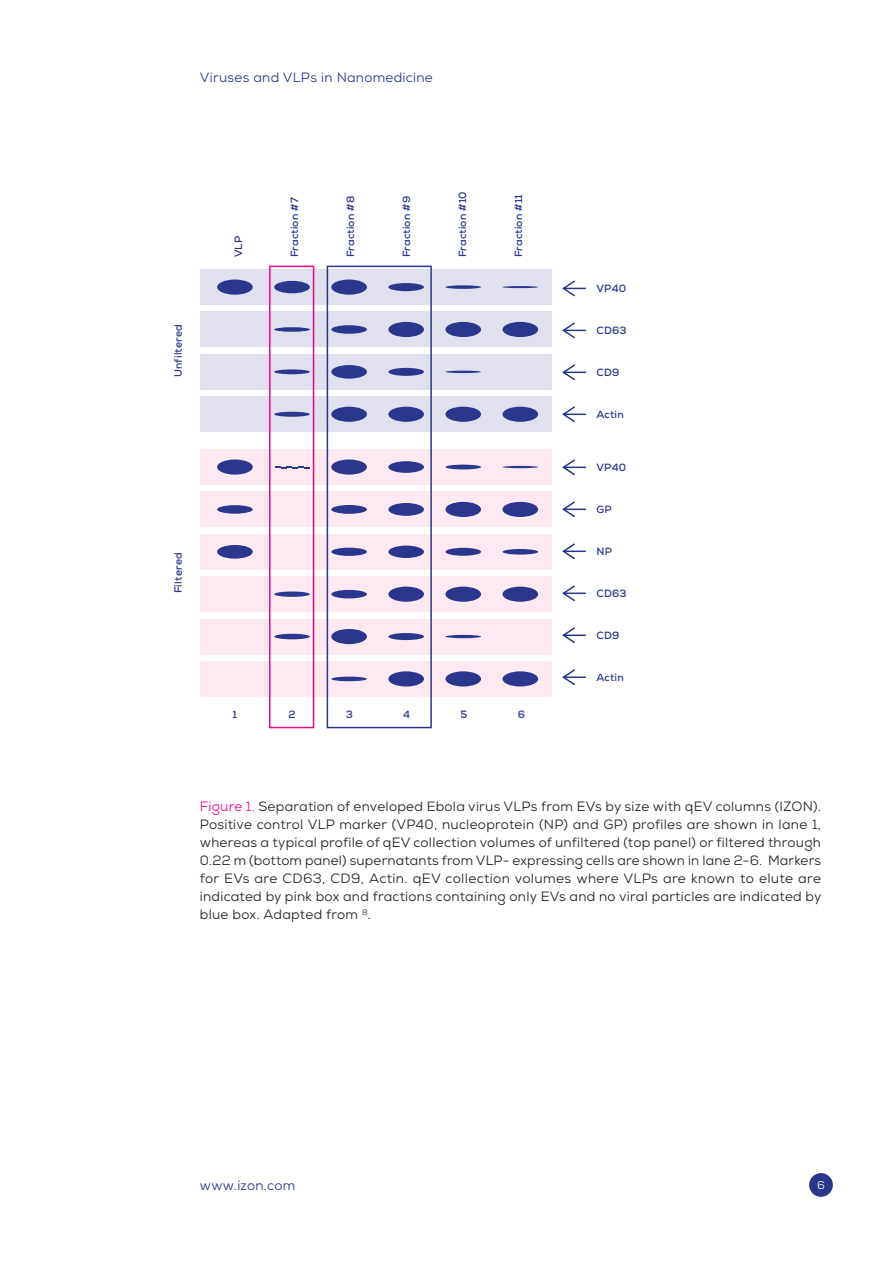
<style>
.page{position:relative;width:893px;height:1263px;background:#fff}
.page>*{position:absolute;margin:0;border:0;box-sizing:border-box;transform-origin:0 0}
.body{font:13.5px/18px "Nexa";letter-spacing:.02em;color:#231f20;text-align:justify}
.t1{font:13.5px "Nexa";letter-spacing:.02em;color:#2a378d}
.t2{font:11.25px "Nexa";color:#fff}
.Diagram{font:700 10.5px "Nexa";letter-spacing:.02em;color:#2a378d}
.s1{color:#ed088d}
</style>
<div class="page">
<div style="left:809px;top:1173px;width:24px;height:24px;background:#2a378d;border-radius:50%"></div>
<div style="left:200px;top:269px;width:352px;height:36px;background:#e0e0ee"></div>
<div style="left:200px;top:312px;width:352px;height:35px;background:#e0e0ee"></div>
<div style="left:200px;top:354px;width:352px;height:35px;background:#e0e0ee"></div>
<div style="left:200px;top:397px;width:352px;height:35px;background:#e0e0ee"></div>
<div style="left:217px;top:279px;width:36px;height:16px;background:#2a378d;border-radius:50%"></div>
<div style="left:274px;top:281px;width:36px;height:12px;background:#2a378d;border-radius:50%"></div>
<div style="left:331px;top:279px;width:36px;height:16px;background:#2a378d;border-radius:50%"></div>
<div style="left:388px;top:283px;width:36px;height:8px;background:#2a378d;border-radius:50%"></div>
<svg style="left:445px;top:285px;width:36px;height:4px"></svg>
<hr style="left:502px;top:286px;width:36px;height:2px;background:#2a378d;border-radius:50%">
<div style="left:274px;top:327px;width:36px;height:5px;background:#2a378d;border-radius:50%"></div>
<div style="left:331px;top:325px;width:36px;height:9px;background:#2a378d;border-radius:50%"></div>
<div style="left:388px;top:322px;width:36px;height:15px;background:#2a378d;border-radius:50%"></div>
<div style="left:445px;top:322px;width:36px;height:15px;background:#2a378d;border-radius:50%"></div>
<div style="left:502px;top:322px;width:36px;height:15px;background:#2a378d;border-radius:50%"></div>
<div style="left:274px;top:412px;width:36px;height:5px;background:#2a378d;border-radius:50%"></div>
<div style="left:331px;top:407px;width:36px;height:15px;background:#2a378d;border-radius:50%"></div>
<div style="left:388px;top:407px;width:36px;height:15px;background:#2a378d;border-radius:50%"></div>
<div style="left:445px;top:407px;width:36px;height:15px;background:#2a378d;border-radius:50%"></div>
<div style="left:502px;top:407px;width:36px;height:15px;background:#2a378d;border-radius:50%"></div>
<div style="left:274px;top:369px;width:36px;height:5px;background:#2a378d;border-radius:50%"></div>
<div style="left:331px;top:365px;width:36px;height:14px;background:#2a378d;border-radius:50%"></div>
<div style="left:388px;top:368px;width:36px;height:8px;background:#2a378d;border-radius:50%"></div>
<hr style="left:445px;top:371px;width:36px;height:2px;background:#2a378d;border-radius:50%">
<div style="left:200px;top:449px;width:352px;height:36px;background:#fce9f1"></div>
<div style="left:200px;top:492px;width:352px;height:35px;background:#fce9f1"></div>
<div style="left:200px;top:534px;width:352px;height:35px;background:#fce9f1"></div>
<div style="left:200px;top:577px;width:352px;height:35px;background:#fce9f1"></div>
<div style="left:200px;top:619px;width:352px;height:35px;background:#fce9f1"></div>
<div style="left:200px;top:661px;width:352px;height:35px;background:#fce9f1"></div>
<div style="left:217px;top:505px;width:36px;height:9px;background:#2a378d;border-radius:50%"></div>
<div style="left:331px;top:505px;width:36px;height:9px;background:#2a378d;border-radius:50%"></div>
<div style="left:388px;top:503px;width:36px;height:13px;background:#2a378d;border-radius:50%"></div>
<div style="left:445px;top:502px;width:36px;height:15px;background:#2a378d;border-radius:50%"></div>
<div style="left:502px;top:502px;width:36px;height:15px;background:#2a378d;border-radius:50%"></div>
<div style="left:274px;top:591px;width:36px;height:6px;background:#2a378d;border-radius:50%"></div>
<div style="left:331px;top:590px;width:36px;height:8px;background:#2a378d;border-radius:50%"></div>
<div style="left:388px;top:587px;width:36px;height:15px;background:#2a378d;border-radius:50%"></div>
<div style="left:445px;top:587px;width:36px;height:15px;background:#2a378d;border-radius:50%"></div>
<div style="left:502px;top:587px;width:36px;height:15px;background:#2a378d;border-radius:50%"></div>
<div style="left:217px;top:545px;width:36px;height:14px;background:#2a378d;border-radius:50%"></div>
<div style="left:331px;top:548px;width:36px;height:8px;background:#2a378d;border-radius:50%"></div>
<div style="left:388px;top:546px;width:36px;height:12px;background:#2a378d;border-radius:50%"></div>
<div style="left:445px;top:548px;width:36px;height:8px;background:#2a378d;border-radius:50%"></div>
<div style="left:502px;top:549px;width:36px;height:6px;background:#2a378d;border-radius:50%"></div>
<hr style="left:331px;top:677px;width:36px;height:4px;background:#2a378d;border-radius:50%">
<div style="left:388px;top:671px;width:36px;height:15px;background:#2a378d;border-radius:50%"></div>
<div style="left:445px;top:671px;width:36px;height:15px;background:#2a378d;border-radius:50%"></div>
<div style="left:502px;top:671px;width:36px;height:15px;background:#2a378d;border-radius:50%"></div>
<div style="left:274px;top:634px;width:36px;height:5px;background:#2a378d;border-radius:50%"></div>
<div style="left:331px;top:629px;width:36px;height:15px;background:#2a378d;border-radius:50%"></div>
<div style="left:388px;top:633px;width:36px;height:7px;background:#2a378d;border-radius:50%"></div>
<hr style="left:445px;top:635px;width:36px;height:3px;background:#2a378d;border-radius:50%">
<div style="left:217px;top:459px;width:36px;height:16px;background:#2a378d;border-radius:50%"></div>
<div style="left:331px;top:459px;width:36px;height:16px;background:#2a378d;border-radius:50%"></div>
<div style="left:388px;top:461px;width:36px;height:12px;background:#2a378d;border-radius:50%"></div>
<hr style="left:445px;top:465px;width:36px;height:4px;background:#2a378d;border-radius:50%">
<hr style="left:502px;top:466px;width:36px;height:2px;background:#2a378d;border-radius:50%">
<svg style="left:275px;top:466px;width:35px;height:2px"></svg>
<svg style="left:562px;top:280px;width:24px;height:17px"></svg>
<svg style="left:562px;top:459px;width:24px;height:17px"></svg>
<svg style="left:562px;top:364px;width:24px;height:17px"></svg>
<svg style="left:562px;top:543px;width:24px;height:17px"></svg>
<svg style="left:562px;top:627px;width:24px;height:17px"></svg>
<svg style="left:562px;top:322px;width:24px;height:17px"></svg>
<svg style="left:562px;top:501px;width:24px;height:17px"></svg>
<svg style="left:562px;top:406px;width:24px;height:17px"></svg>
<svg style="left:562px;top:585px;width:24px;height:17px"></svg>
<svg style="left:562px;top:669px;width:24px;height:17px"></svg>
<div style="left:269px;top:266px;width:45px;height:462px;border:2px solid #ed088d"></div>
<div style="left:327px;top:266px;width:105px;height:462px;border:2px solid #2a378d"></div>
<p class="t1" style="left:200px;top:68px;width:234px">Viruses and VLPs in Nanomedicine</p>
<p class="Diagram" style="left:171px;top:377px;width:54px;rotate:-90deg">Unfiltered</p>
<p class="Diagram" style="left:232px;top:257px;width:23px;rotate:-90deg">VLP</p>
<p class="Diagram" style="left:288px;top:257px;width:62px;rotate:-90deg">Fraction #7</p>
<p class="Diagram" style="left:344px;top:257px;width:63px;rotate:-90deg">Fraction #8</p>
<p class="Diagram" style="left:400px;top:257px;width:63px;rotate:-90deg">Fraction #9</p>
<p class="Diagram" style="left:456px;top:257px;width:68px;rotate:-90deg">Fraction #10</p>
<p class="Diagram" style="left:512px;top:257px;width:65px;rotate:-90deg">Fraction #11</p>
<p class="Diagram" style="left:171px;top:593px;width:42px;rotate:-90deg">Filtered</p>
<p class="Diagram" style="left:232px;top:707px;width:6px">1</p>
<p class="Diagram" style="left:289px;top:707px;width:9px">2</p>
<p class="Diagram" style="left:346px;top:707px;width:9px">3</p>
<p class="Diagram" style="left:403px;top:707px;width:8px">4</p>
<p class="Diagram" style="left:461px;top:707px;width:8px">5</p>
<p class="Diagram" style="left:518px;top:707px;width:9px">6</p>
<p class="Diagram" style="left:596px;top:282px;width:31px">VP40</p>
<p class="Diagram" style="left:596px;top:324px;width:32px">CD63</p>
<p class="Diagram" style="left:596px;top:366px;width:24px">CD9</p>
<p class="Diagram" style="left:596px;top:408px;width:29px">Actin</p>
<p class="Diagram" style="left:596px;top:461px;width:31px">VP40</p>
<p class="Diagram" style="left:596px;top:503px;width:17px">GP</p>
<p class="Diagram" style="left:596px;top:545px;width:17px">NP</p>
<p class="Diagram" style="left:596px;top:587px;width:32px">CD63</p>
<p class="Diagram" style="left:596px;top:629px;width:24px">CD9</p>
<p class="Diagram" style="left:596px;top:671px;width:29px">Actin</p>
<p class="body" style="left:200px;top:798px;width:623px"><span class="s1">Figure 1.</span> Separation of enveloped Ebola virus VLPs from EVs by size with qEV columns (IZON).<br>Positive control VLP marker (VP40, nucleoprotein (NP) and GP) profiles are shown in lane 1, whereas a typical profile of qEV collection volumes of unfiltered (top panel) or filtered through 0.22 m (bottom panel) supernatants from VLP- expressing cells are shown in lane 2-6. Markers for EVs are CD63, CD9, Actin. qEV collection volumes where VLPs are known to elute are indicated by pink box and fractions containing only EVs and no viral particles are indicated by blue box. Adapted from <sup>8</sup>.</p>
<p class="t1" style="left:200px;top:1177px;width:97px">www.izon.com</p>
<p class="t2" style="left:817px;top:1178px;width:9px">6</p>
</div>
